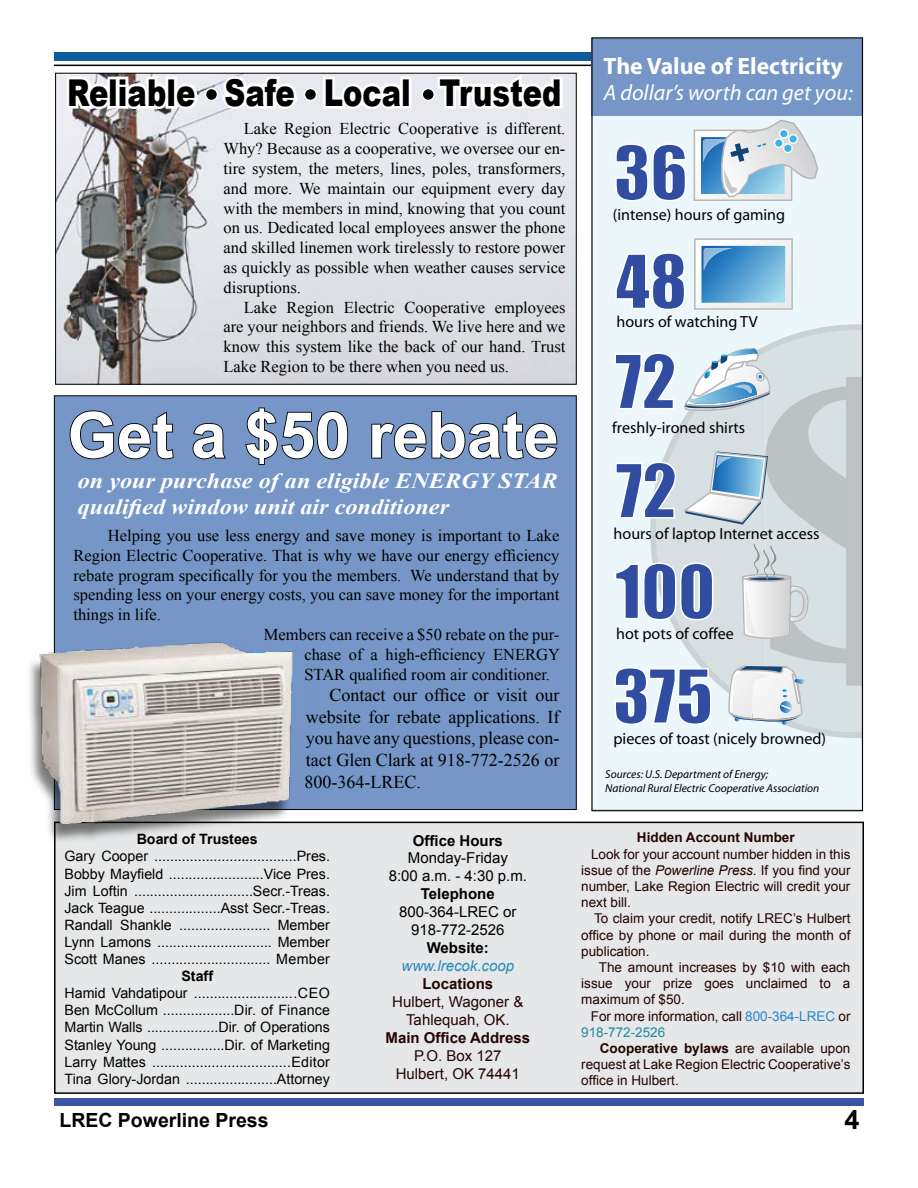
<style>
.page{position:relative;width:918px;height:1188px;background:#fff}
.page>*{position:absolute;margin:0;border:0;box-sizing:border-box;transform-origin:0 0}
.t1{font:68.85px/104.6px "Impact";color:#314da1}
.t2{font:700 63.6px "Arial";color:#fff}
.t3{font:900 36.9px "Arial";color:#000;scale:.78 1}
.t4{font:700 27px "Arial";color:#000}
.t5{font:700 23.7px "Myriad Pro";color:#fff}
.t6{font:italic 22.2px "Myriad Pro";color:#fff}
.t7{font:italic 700 21.6px/26px "Times New Roman";color:#fff;scale:1.12 1}
.t8{font:700 19.5px "Arial";color:#000}
.t9{font:18px/21.6px "Times New Roman";color:#000;text-align:justify}
.t10{font:16.5px/19.8px "Times New Roman";color:#000;text-align:justify}
.t11{font:16.05px "Myriad";color:#000}
.t12{font:15px/18px "Arial";color:#000;text-align:center}
.t13{font:15px/18px "Arial";color:#230503;text-align:center}
.t14{font:700 15px "Arial";color:#000}
.t15{font:700 15px "Arial";color:#230503}
.t16{font:italic 15px "Arial";color:#238abd}
.t17{font:14.25px/17.1px "Arial";color:#000;text-align:justify}
.t18{font:700 14.25px "Arial";color:#000}
.t19{font:13.5px/16.2px "Arial";color:#230400;text-align:justify}
.t20{font:700 13.5px "Arial";color:#230400}
.t21{font:italic 11.55px/13.8px "Myriad Pro";color:#000}
.s1{font-style:italic}
.s2{color:#2386d5}
.s3{color:#238c9e}
.s4{font-weight:700}
</style>
<div class="page">
<img style="left:57px;top:75px;width:518px;height:308px">
<div style="left:54px;top:396px;width:522px;height:414px;background:#7596c6"></div>
<div style="left:54px;top:1098px;width:810px;height:7px;background:#3a53a4"></div>
<div style="left:55px;top:822px;width:808px;height:271px;background:#e6e7e8"></div>
<div style="left:54px;top:822px;width:810px;height:272px;border:2px solid #000"></div>
<hr style="left:54px;top:65px;width:801px;height:1px;background:#000">
<div style="left:54px;top:52px;width:804px;height:9px;background:#0e5b9e"></div>
<div style="left:593px;top:116px;width:268px;height:693px;background:#ebf7fb"></div>
<svg style="left:650px;top:324px;width:211px;height:414px;background:#e3eef2"></svg>
<svg style="left:694px;top:238px;width:99px;height:72px"></svg>
<svg style="left:694px;top:119px;width:125px;height:82px"></svg>
<svg style="left:614px;top:346px;width:247px;height:380px;background:#d5dfe3"></svg>
<svg style="left:615px;top:251px;width:71px;height:60px"></svg>
<svg style="left:614px;top:143px;width:73px;height:59px"></svg>
<div style="left:592px;top:39px;width:270px;height:77px;background:#7596c6"></div>
<svg style="left:69px;top:410px;width:105px;height:50px"></svg>
<svg style="left:192px;top:423px;width:34px;height:37px"></svg>
<svg style="left:245px;top:407px;width:104px;height:58px"></svg>
<svg style="left:371px;top:411px;width:187px;height:49px"></svg>
<div style="left:26px;top:649px;width:268px;height:195px;background:#000;opacity:.51"></div>
<img style="left:26px;top:639px;width:295px;height:189px">
<svg style="left:64px;top:72px;width:138px;height:42px"></svg>
<svg style="left:219px;top:72px;width:83px;height:41px"></svg>
<svg style="left:320px;top:74px;width:88px;height:39px"></svg>
<div style="left:400px;top:77px;width:12px;height:32px;border:5px solid #fff"></div>
<svg style="left:435px;top:72px;width:130px;height:47px"></svg>
<div style="left:205px;top:88px;width:13px;height:13px;background:#000;border-radius:50%"></div>
<div style="left:205px;top:88px;width:13px;height:13px;border:2px solid #fff;border-radius:50%"></div>
<div style="left:304px;top:88px;width:13px;height:13px;background:#000;border-radius:50%"></div>
<div style="left:304px;top:88px;width:13px;height:13px;border:2px solid #fff;border-radius:50%"></div>
<div style="left:422px;top:88px;width:12px;height:13px;background:#000;border-radius:50%"></div>
<div style="left:421px;top:88px;width:14px;height:13px;border:2px solid #fff;border-radius:50%"></div>
<h3 class="t3" style="left:67px;top:66px;width:635px">Reliable Safe Local Trusted</h3>
<p class="t10" style="left:224px;top:119px;width:343px;text-indent:20px">Lake Region Electric Cooperative is different.<br>Why? Because as a cooperative, we oversee our en&shy;tire system, the meters, lines, poles, transformers, and more. We maintain our equipment every day with the members in mind, knowing that you count on us. Dedicated local employees answer the phone and skilled linemen work tirelessly to restore power as quickly as possible when weather causes service disruptions.</p>
<p class="t10" style="left:224px;top:297px;width:343px;text-indent:20px">Lake Region Electric Cooperative employees are your neighbors and friends. We live here and we know this system like the back of our hand. Trust Lake Region to be there when you need us.</p>
<h2 class="t2" style="left:68px;top:393px;width:493px">Get a $50 rebate</h2>
<h3 class="t7" style="left:78px;top:467px;width:430px">on your purchase of an eligible ENERGY STAR qualified window unit air conditioner</h3>
<p class="t10" style="left:108px;top:525px;width:453px">Helping you use less energy and save money is important to Lake</p>
<p class="t10" style="left:73px;top:545px;width:487px">Region Electric Cooperative. That is why we have our energy efficiency</p>
<p class="t10" style="left:73px;top:565px;width:488px">rebate program specifically for you the members. We understand that by</p>
<p class="t10" style="left:73px;top:585px;width:487px">spending less on your energy costs, you can save money for the important</p>
<p class="t10" style="left:73px;top:604px;width:89px">things in life.</p>
<p class="t10" style="left:264px;top:624px;width:297px">Members can receive a $50 rebate on the pur-</p>
<p class="t10" style="left:304px;top:644px;width:257px">chase of a high-efficiency ENERGY</p>
<p class="t10" style="left:304px;top:664px;width:247px">STAR qualified room air conditioner.</p>
<p class="t9" style="left:304px;top:684px;width:256px;text-indent:25px">Contact our office or visit our website for rebate applications. If you have any questions, please con&shy;tact Glen Clark at 918-772-2526 or 800-364-LREC.</p>
<p class="t18" style="left:137px;top:830px;width:123px">Board of Trustees</p>
<p class="t17" style="left:64px;top:848px;width:267px">Gary Cooper ....................................Pres.<br>Bobby Mayfield ........................Vice Pres.<br>Jim Loftin ..............................Secr.-Treas.<br>Jack Teague ..................Asst Secr.-Treas.<br>Randall Shankle ....................... Member Lynn Lamons ............................. Member Scott Manes .............................. Member</p>
<p class="t18" style="left:181px;top:967px;width:33px">Staff</p>
<p class="t17" style="left:64px;top:985px;width:267px">Hamid Vahdatipour ..........................CEO Ben McCollum ..................Dir. of Finance Martin Walls ..................Dir. of Operations Stanley Young ................Dir. of Marketing Larry Mattes ...................................Editor Tina Glory-Jordan .......................Attorney</p>
<p class="t14" style="left:413px;top:831px;width:92px">Office Hours</p>
<p class="t12" style="left:389px;top:849px;width:140px">Monday-Friday<br>8:00 a.m. - 4:30 p.m.</p>
<p class="t14" style="left:421px;top:884px;width:75px">Telephone</p>
<p class="t12" style="left:399px;top:903px;width:119px">800-364-LREC or<br>918-772-2526</p>
<p class="t14" style="left:427px;top:938px;width:64px">Website:</p>
<p class="t16" style="left:402px;top:956px;width:114px">www.lrecok.coop</p>
<p class="t15" style="left:422px;top:974px;width:72px">Locations</p>
<p class="t13" style="left:392px;top:993px;width:133px">Hulbert, Wagoner &amp;<br>Tahlequah, OK.</p>
<p class="t15" style="left:386px;top:1028px;width:146px">Main Office Address</p>
<p class="t13" style="left:396px;top:1047px;width:126px">P.O. Box 127<br>Hulbert, OK 74441</p>
<h3 class="t5" style="left:604px;top:50px;width:241px">The Value of Electricity</h3>
<h3 class="t6" style="left:604px;top:79px;width:250px">A dollar’s worth can get you:</h3>
<h1 class="t1" style="left:614px;top:119px;width:75px">36</h1>
<p class="t11" style="left:613px;top:207px;width:174px">(intense) hours of gaming</p>
<h1 class="t1" style="left:616px;top:227px;width:73px">48</h1>
<p class="t11" style="left:616px;top:314px;width:143px">hours of watching TV</p>
<h1 class="t1" style="left:615px;top:328px;width:63px">72</h1>
<p class="t11" style="left:612px;top:419px;width:134px">freshly-ironed shirts</p>
<h1 class="t1" style="left:616px;top:437px;width:63px">72</h1>
<p class="t11" style="left:614px;top:525px;width:207px">hours of laptop Internet access</p>
<h1 class="t1" style="left:613px;top:538px;width:103px">100<br>375</h1>
<p class="t11" style="left:616px;top:626px;width:119px">hot pots of coffee</p>
<p class="t11" style="left:613px;top:730px;width:214px">pieces of toast (nicely browned)</p>
<p class="t21" style="left:605px;top:767px;width:216px">Sources: U.S. Department of Energy;<br>National Rural Electric Cooperative Association</p>
<p class="t20" style="left:637px;top:829px;width:159px">Hidden Account Number</p>
<p class="t19" style="left:581px;top:846px;width:271px;text-indent:10px">Look for your account number hidden in this issue of the <span class="s1">Powerline Press.</span> If you find your number, Lake Region Electric will credit your next bill.</p>
<p class="t19" style="left:581px;top:911px;width:271px;text-indent:13px">To claim your credit, notify LREC’s Hulbert office by phone or mail during the month of publication.</p>
<p class="t19" style="left:581px;top:959px;width:271px;text-indent:18px">The amount increases by $10 with each issue your prize goes unclaimed to a maximum of $50.</p>
<p class="t19" style="left:581px;top:1008px;width:271px;text-indent:10px">For more information, call <span class="s2">800-364-LREC</span> or<br><span class="s3">918-772-2526</span></p>
<p class="t19" style="left:581px;top:1040px;width:271px;text-indent:19px"><span class="s4">Cooperative bylaws</span> are available upon request at Lake Region Electric Cooperative’s office in Hulbert.</p>
<p class="t8" style="left:59px;top:1107px;width:211px">LREC Powerline Press</p>
<h3 class="t4" style="left:844px;top:1102px;width:17px">4</h3>
</div>
